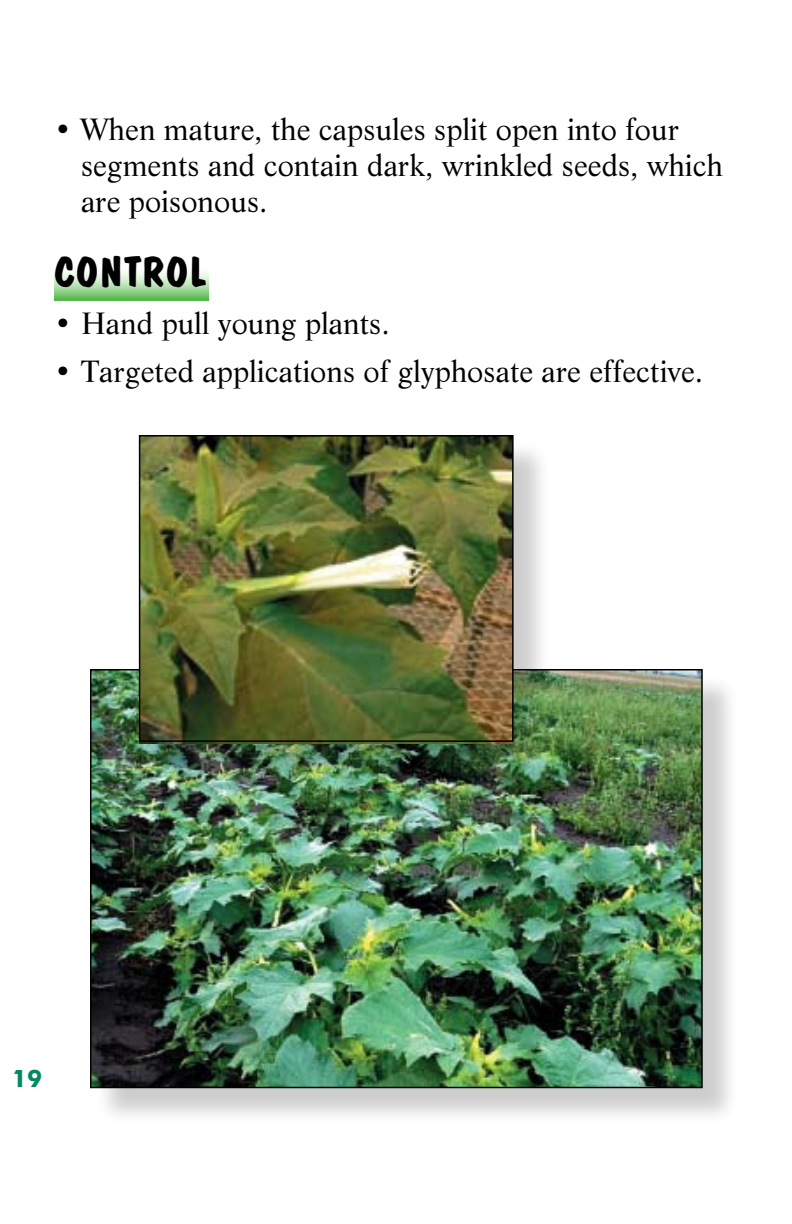
<style>
.page{position:relative;width:792px;height:1224px;background:#fff}
.page>*{position:absolute;margin:0;border:0;box-sizing:border-box;transform-origin:0 0}
.t1{font:42px "Dom Bold BT";letter-spacing:.04em;color:#000}
.t2{font:30px/36px "Life BT";color:#000}
.t3{font:700 24px "Futura BT";color:#008a5f}
</style>
<div class="page">
<svg style="left:54px;top:272px;width:154px;height:29px;background:#acdda6"></svg>
<div style="left:94px;top:674px;width:646px;height:452px;background:#000;opacity:.2"></div>
<img style="left:93px;top:672px;width:607px;height:413px">
<div style="left:143px;top:440px;width:408px;height:340px;background:#000;opacity:.2"></div>
<img style="left:140px;top:438px;width:373px;height:306px">
<div style="left:139px;top:435px;width:375px;height:307px;border:2px solid #000"></div>
<p class="t2" style="left:81px;top:110px;width:644px;text-indent:-27px">• When mature, the capsules split open into four segments and contain dark, wrinkled seeds, which are poisonous.</p>
<h1 class="t1" style="left:54px;top:246px;width:153px">CONTROL</h1>
<p class="t2" style="left:54px;top:304px;width:337px">• Hand pull young plants.</p>
<p class="t2" style="left:54px;top:352px;width:651px">• Targeted applications of glyphosate are effective.</p>
<p class="t3" style="left:12px;top:1064px;width:31px">19</p>
</div>
